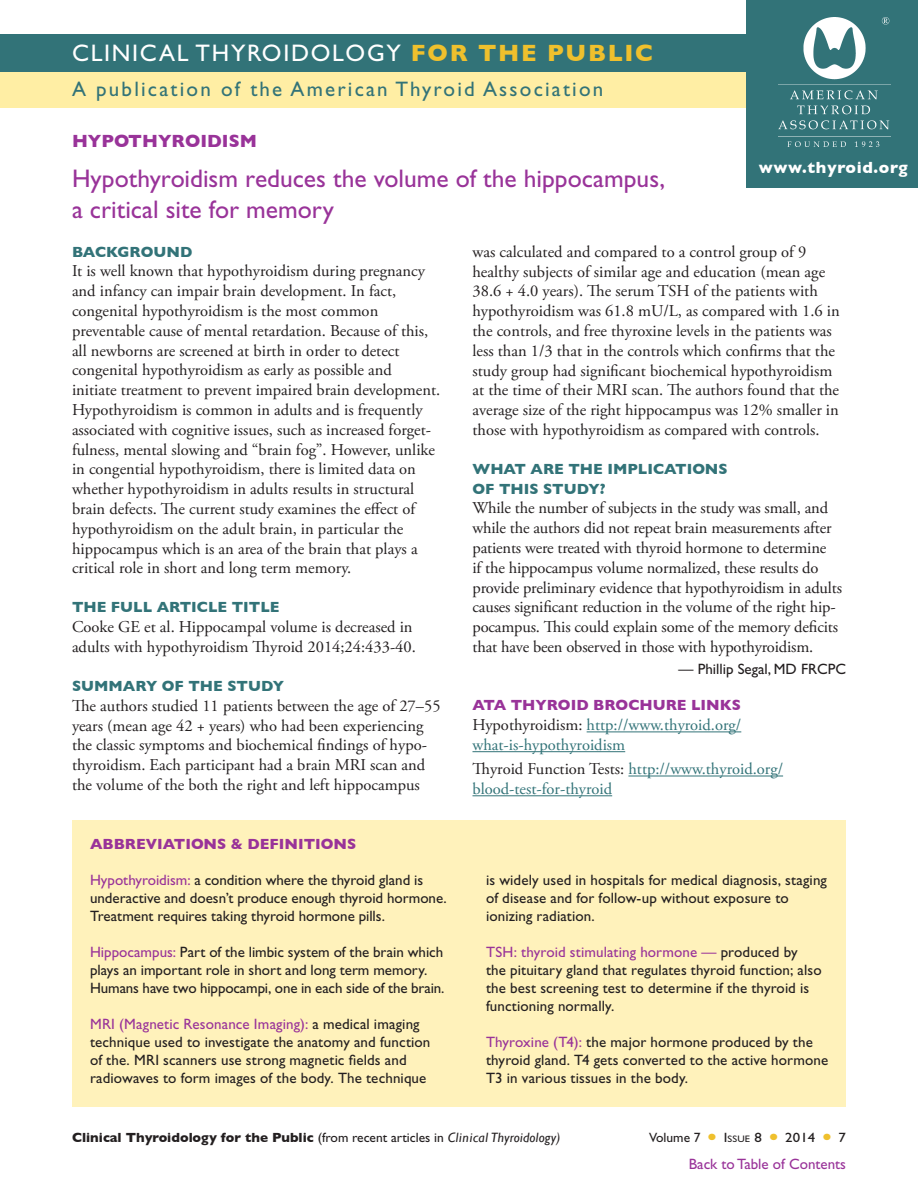
<style>
.page{position:relative;width:918px;height:1188px;background:#fff}
.page>*{position:absolute;margin:0;border:0;box-sizing:border-box;transform-origin:0 0}
.t1{font:25.5px/30.6px "Gill Sans Std";color:#939}
.t2{font:24px "Gill Sans Std";letter-spacing:.07em;color:#fff}
.t3{font:21px "Gill Sans Std";letter-spacing:.105em;color:#327378}
.Topic_Header{font:700 18px "Gill Sans";color:#939}
.body_serif{font:16.5px/19.8px "Adobe Garamond Pro";color:#231f20}
.body_links{font:16.5px/19.8px "Adobe Garamond Pro";color:#327378}
.t4{font:700 16.5px "Gill Sans";letter-spacing:.04em;color:#fff}
.abbreviations_body{font:15px/18px "Gill Sans Std";letter-spacing:.005em;color:#231f20}
.question{font:700 15px/19.5px "Gill Sans";color:#327378}
.abbreviations_head{font:700 15px "Gill Sans";color:#939}
.question_links{font:700 15px "Gill Sans";color:#939}
.t5{font:15px "Gill Sans Std";color:#939}
.body_editor_name{font:15px "Gill Sans Std";color:#231f20}
.t6{font:700 13.5px "Gill Sans";color:#231f20}
.t7{font:13.5px "Gill Sans Std";color:#231f20}
.t8{font:13.5px "Gill Sans Std";color:#231f20;scale:1.1 1}
.t9{font:9.45px "Gill Sans Std";color:#231f20;scale:1.1 1}
.s1{font-family:"Gill Sans";font-weight:700;color:#efc02d}
.s2{color:#231f20}
.s3{color:#939}
.s4{font-family:"Gill Sans Std";font-weight:400}
.s5{font-weight:400;font-style:italic}
.s6{font-size:13.5px}
</style>
<div class="page">
<hr style="left:587px;top:731px;width:154px;height:1px;background:#327378">
<hr style="left:472px;top:751px;width:153px;height:1px;background:#327378">
<hr style="left:628px;top:776px;width:155px;height:1px;background:#327378">
<hr style="left:472px;top:795px;width:140px;height:1px;background:#327378">
<div style="left:72px;top:821px;width:774px;height:286px;background:#fff2bb"></div>
<div style="left:0;top:70px;width:918px;height:38px;background:#ffeea4"></div>
<div style="left:0;top:35px;width:918px;height:37px;background:#327378"></div>
<div style="left:747px;top:0;width:171px;height:188px;background:#327378"></div>
<img style="left:778px;top:18px;width:112px;height:129px">
<p class="t2" style="left:72px;top:40px;width:583px">CLINICAL THYROIDOLOGY <span class="s1">FOR THE PUBLIC</span></p>
<p class="t3" style="left:72px;top:77px;width:533px">A publication of the American Thyroid Association</p>
<p class="Topic_Header" style="left:72px;top:131px;width:186px">HYPOTHYROIDISM</p>
<p class="t1" style="left:72px;top:163px;width:594px">Hypothyroidism reduces the volume of the hippocampus, a critical site for memory</p>
<p class="question" style="left:72px;top:242px;width:122px">BACKGROUND</p>
<p class="body_serif" style="left:72px;top:262px;width:370px">It is well known that hypothyroidism during pregnancy and infancy can impair brain development. In fact, congenital hypothyroidism is the most common preventable cause of mental retardation. Because of this, all newborns are screened at birth in order to detect congenital hypothyroidism as early as possible and initiate treatment to prevent impaired brain development.<br>Hypothyroidism is common in adults and is frequently associated with cognitive issues, such as increased forget&shy;fulness, mental slowing and “brain fog”. However, unlike in congential hypothyroidism, there is limited data on whether hypothyroidism in adults results in structural brain defects. The current study examines the effect of hypothyroidism on the adult brain, in particular the hippocampus which is an area of the brain that plays a critical role in short and long term memory.</p>
<p class="question" style="left:72px;top:597px;width:209px">THE FULL ARTICLE TITLE</p>
<p class="body_serif" style="left:72px;top:618px;width:345px">Cooke GE et al. Hippocampal volume is decreased in adults with hypothyroidism Thyroid 2014;24:433-40.</p>
<p class="question" style="left:72px;top:676px;width:214px">SUMMARY OF THE STUDY</p>
<p class="body_serif" style="left:72px;top:696px;width:370px">The authors studied 11 patients between the age of 27–55 years (mean age 42 + years) who had been experiencing the classic symptoms and biochemical findings of hypo&shy;thyroidism. Each participant had a brain MRI scan and the volume of the both the right and left hippocampus</p>
<p class="t4" style="left:759px;top:158px;width:150px">www.thyroid.org</p>
<p class="body_serif" style="left:472px;top:242px;width:369px">was calculated and compared to a control group of 9 healthy subjects of similar age and education (mean age 38.6 + 4.0 years). The serum TSH of the patients with hypothyroidism was 61.8 mU/L, as compared with 1.6 in the controls, and free thyroxine levels in the patients was less than 1/3 that in the controls which confirms that the study group had significant biochemical hypothyroidism at the time of their MRI scan. The authors found that the average size of the right hippocampus was 12% smaller in those with hypothyroidism as compared with controls.</p>
<p class="question" style="left:472px;top:459px;width:257px">WHAT ARE THE IMPLICATIONS<br>OF THIS STUDY?</p>
<p class="body_serif" style="left:472px;top:499px;width:371px">While the number of subjects in the study was small, and while the authors did not repeat brain measurements after patients were treated with thyroid hormone to determine<br>if the hippocampus volume normalized, these results do provide preliminary evidence that hypothyroidism in adults causes significant reduction in the volume of the right hip&shy;pocampus. This could explain some of the memory deficits that have been observed in those with hypothyroidism.</p>
<p class="body_editor_name" style="left:679px;top:661px;width:169px">— Phillip Segal, MD FRCPC</p>
<p class="question_links" style="left:472px;top:697px;width:270px">ATA THYROID BROCHURE LINKS</p>
<p class="body_links" style="left:472px;top:716px;width:270px"><span class="s2">Hypothyroidism:</span> http://www.thyroid.org/ what-is-hypothyroidism</p>
<p class="body_links" style="left:472px;top:760px;width:312px"><span class="s2">Thyroid Function Tests:</span> http://www.thyroid.org/ blood-test-for-thyroid</p>
<p class="abbreviations_head" style="left:90px;top:835px;width:268px">ABBREVIATIONS &amp; DEFINITIONS</p>
<p class="abbreviations_body" style="left:90px;top:871px;width:358px"><span class="s3">Hypothyroidism:</span> a condition where the thyroid gland is underactive and doesn’t produce enough thyroid hormone.<br>Treatment requires taking thyroid hormone pills.</p>
<p class="abbreviations_body" style="left:90px;top:943px;width:356px"><span class="s3">Hippocampus:</span> Part of the limbic system of the brain which plays an important role in short and long term memory.<br>Humans have two hippocampi, one in each side of the brain.</p>
<p class="abbreviations_body" style="left:90px;top:1015px;width:342px"><span class="s3">MRI (Magnetic Resonance Imaging):</span> a medical imaging technique used to investigate the anatomy and function of the. MRI scanners use strong magnetic fields and radiowaves to form images of the body. The technique</p>
<p class="abbreviations_body" style="left:486px;top:871px;width:343px">is widely used in hospitals for medical diagnosis, staging of disease and for follow-up without exposure to ionizing radiation.</p>
<p class="abbreviations_body" style="left:486px;top:943px;width:337px"><span class="s3">TSH: thyroid stimulating hormone —</span> produced by<br>the pituitary gland that regulates thyroid function; also the best screening test to determine if the thyroid is functioning normally.</p>
<p class="abbreviations_body" style="left:486px;top:1033px;width:344px"><span class="s3">Thyroxine (T4):</span> the major hormone produced by the thyroid gland. T4 gets converted to the active hormone<br>T3 in various tissues in the body.</p>
<p class="t6" style="left:72px;top:1129px;width:490px">Clinical Thyroidology for the Public <span class="s4">(from recent articles in</span> <span class="s5">Clinical Thyroidology)</span></p>
<p class="t7" style="left:649px;top:1130px;width:53px">Volume 7</p>
<p class="t9" style="left:724px;top:1133px;width:10px"><span class="s6">I</span>SSUE</p>
<p class="t8" style="left:755px;top:1130px;width:8px">8</p>
<p class="t8" style="left:785px;top:1130px;width:29px">2014</p>
<p class="t8" style="left:839px;top:1130px;width:8px">7</p>
<p class="t5" style="left:689px;top:1155px;width:159px">Back to Table of Contents</p>
</div>
